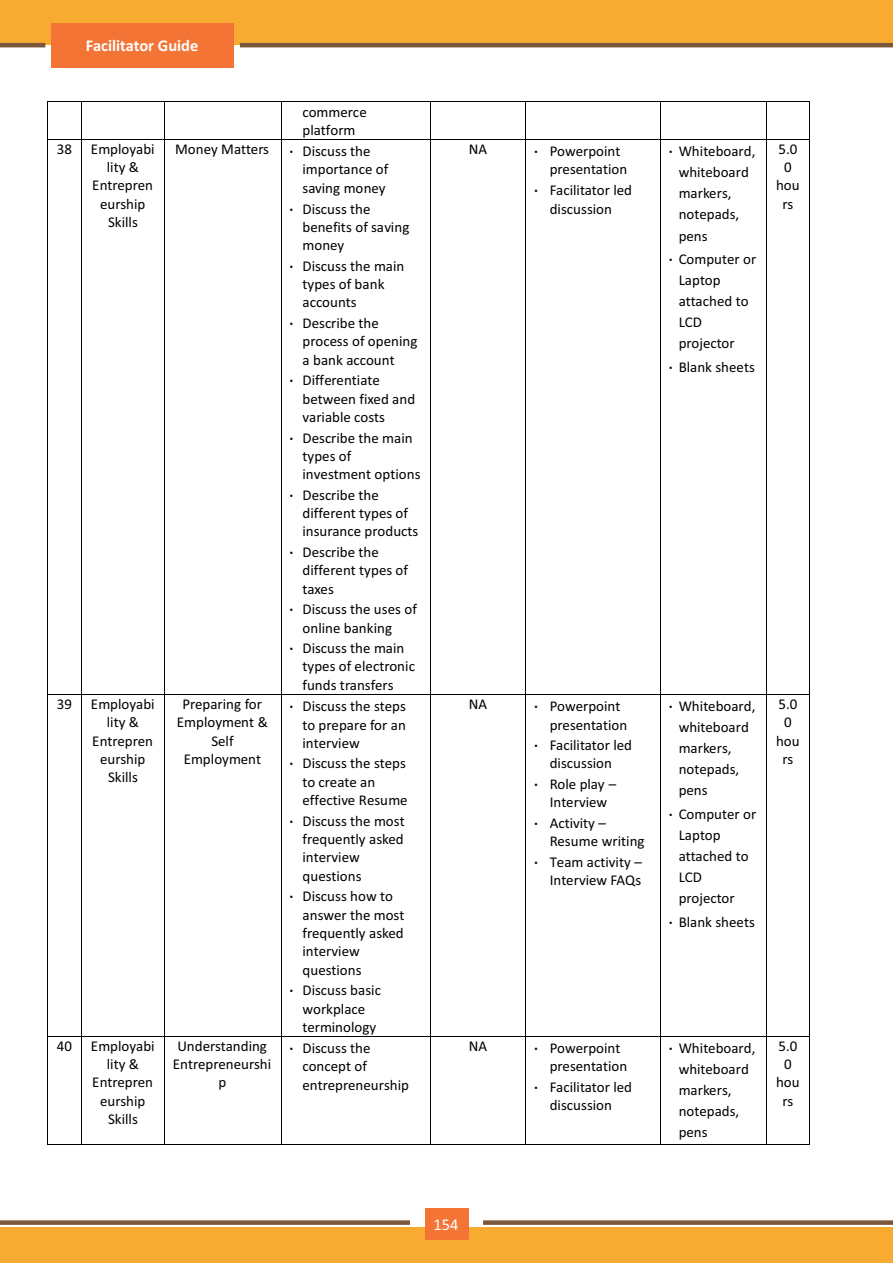
<style>
.page{position:relative;width:893px;height:1263px;background:#fff}
.page>*{position:absolute;margin:0;border:0;box-sizing:border-box;transform-origin:0 0}
.t1{font:700 16.5px "Calibri";color:#fefefe}
.t2{font:16.5px "Calibri";color:#fefefe}
.t3{font:15px/18.3px "Calibri";color:#000}
</style>
<div class="page">
<hr style="left:48px;top:102px;width:33px;height:1px;background:#000">
<hr style="left:82px;top:102px;width:82px;height:1px;background:#000">
<hr style="left:164px;top:102px;width:117px;height:1px;background:#000">
<hr style="left:281px;top:102px;width:149px;height:1px;background:#000">
<hr style="left:430px;top:102px;width:95px;height:1px;background:#000">
<hr style="left:526px;top:102px;width:134px;height:1px;background:#000">
<hr style="left:661px;top:102px;width:105px;height:1px;background:#000">
<hr style="left:767px;top:102px;width:42px;height:1px;background:#000">
<hr style="left:47px;top:102px;width:1px;height:37px;background:#000">
<hr style="left:81px;top:102px;width:1px;height:37px;background:#000">
<hr style="left:164px;top:102px;width:1px;height:37px;background:#000">
<hr style="left:281px;top:102px;width:1px;height:37px;background:#000">
<hr style="left:430px;top:102px;width:1px;height:37px;background:#000">
<hr style="left:525px;top:102px;width:1px;height:37px;background:#000">
<hr style="left:660px;top:102px;width:1px;height:37px;background:#000">
<hr style="left:766px;top:102px;width:1px;height:37px;background:#000">
<hr style="left:809px;top:102px;width:1px;height:37px;background:#000">
<hr style="left:48px;top:139px;width:33px;height:1px;background:#000">
<hr style="left:82px;top:139px;width:82px;height:1px;background:#000">
<hr style="left:164px;top:139px;width:117px;height:1px;background:#000">
<hr style="left:281px;top:139px;width:149px;height:1px;background:#000">
<hr style="left:430px;top:139px;width:95px;height:1px;background:#000">
<hr style="left:526px;top:139px;width:134px;height:1px;background:#000">
<hr style="left:661px;top:139px;width:105px;height:1px;background:#000">
<hr style="left:767px;top:139px;width:42px;height:1px;background:#000">
<hr style="left:47px;top:140px;width:1px;height:554px;background:#000">
<hr style="left:81px;top:140px;width:1px;height:554px;background:#000">
<hr style="left:164px;top:140px;width:1px;height:554px;background:#000">
<hr style="left:281px;top:140px;width:1px;height:554px;background:#000">
<hr style="left:430px;top:140px;width:1px;height:554px;background:#000">
<hr style="left:525px;top:140px;width:1px;height:554px;background:#000">
<hr style="left:660px;top:140px;width:1px;height:554px;background:#000">
<hr style="left:766px;top:140px;width:1px;height:554px;background:#000">
<hr style="left:809px;top:140px;width:1px;height:554px;background:#000">
<hr style="left:48px;top:694px;width:33px;height:1px;background:#000">
<hr style="left:82px;top:694px;width:82px;height:1px;background:#000">
<hr style="left:164px;top:694px;width:117px;height:1px;background:#000">
<hr style="left:281px;top:694px;width:149px;height:1px;background:#000">
<hr style="left:430px;top:694px;width:95px;height:1px;background:#000">
<hr style="left:526px;top:694px;width:134px;height:1px;background:#000">
<hr style="left:661px;top:694px;width:105px;height:1px;background:#000">
<hr style="left:767px;top:694px;width:42px;height:1px;background:#000">
<hr style="left:47px;top:695px;width:1px;height:341px;background:#000">
<hr style="left:81px;top:695px;width:1px;height:341px;background:#000">
<hr style="left:164px;top:695px;width:1px;height:341px;background:#000">
<hr style="left:281px;top:695px;width:1px;height:341px;background:#000">
<hr style="left:430px;top:695px;width:1px;height:341px;background:#000">
<hr style="left:525px;top:695px;width:1px;height:341px;background:#000">
<hr style="left:660px;top:695px;width:1px;height:341px;background:#000">
<hr style="left:766px;top:695px;width:1px;height:341px;background:#000">
<hr style="left:809px;top:695px;width:1px;height:341px;background:#000">
<hr style="left:48px;top:1036px;width:33px;height:1px;background:#000">
<hr style="left:82px;top:1036px;width:82px;height:1px;background:#000">
<hr style="left:164px;top:1036px;width:117px;height:1px;background:#000">
<hr style="left:281px;top:1036px;width:149px;height:1px;background:#000">
<hr style="left:430px;top:1036px;width:95px;height:1px;background:#000">
<hr style="left:526px;top:1036px;width:134px;height:1px;background:#000">
<hr style="left:661px;top:1036px;width:105px;height:1px;background:#000">
<hr style="left:767px;top:1036px;width:42px;height:1px;background:#000">
<hr style="left:47px;top:1036px;width:1px;height:108px;background:#000">
<hr style="left:48px;top:1144px;width:33px;height:1px;background:#000">
<hr style="left:81px;top:1036px;width:1px;height:108px;background:#000">
<hr style="left:82px;top:1144px;width:82px;height:1px;background:#000">
<hr style="left:164px;top:1036px;width:1px;height:108px;background:#000">
<hr style="left:164px;top:1144px;width:117px;height:1px;background:#000">
<hr style="left:281px;top:1036px;width:1px;height:108px;background:#000">
<hr style="left:281px;top:1144px;width:149px;height:1px;background:#000">
<hr style="left:430px;top:1036px;width:1px;height:108px;background:#000">
<hr style="left:430px;top:1144px;width:95px;height:1px;background:#000">
<hr style="left:525px;top:1036px;width:1px;height:108px;background:#000">
<hr style="left:526px;top:1144px;width:134px;height:1px;background:#000">
<hr style="left:660px;top:1036px;width:1px;height:108px;background:#000">
<hr style="left:661px;top:1144px;width:105px;height:1px;background:#000">
<hr style="left:766px;top:1036px;width:1px;height:108px;background:#000">
<hr style="left:767px;top:1144px;width:42px;height:1px;background:#000">
<hr style="left:809px;top:1036px;width:1px;height:108px;background:#000">
<div style="left:0;top:0;width:893px;height:45px;background:#f7ac31"></div>
<hr style="left:0;top:43px;width:45px;height:4px;background:#7a563a">
<hr style="left:240px;top:43px;width:653px;height:4px;background:#7a563a">
<div style="left:51px;top:23px;width:183px;height:44px;background:#f37435"></div>
<div style="left:0;top:1227px;width:893px;height:36px;background:#f7ac31"></div>
<div style="left:0;top:1220px;width:410px;height:5px;background:#7a563a"></div>
<div style="left:483px;top:1220px;width:410px;height:5px;background:#7a563a"></div>
<div style="left:425px;top:1209px;width:43px;height:31px;background:#f37435"></div>
<p class="t1" style="left:86px;top:38px;width:114px">Facilitator Guide</p>
<p class="t3" style="left:303px;top:104px;width:66px">commerce platform</p>
<p class="t3" style="left:57px;top:141px;width:17px">38</p>
<p class="t3" style="left:91px;top:141px;width:65px;text-align:center">Employabi lity &amp;<br>Entrepren eurship<br>Skills</p>
<p class="t3" style="left:175px;top:141px;width:96px">Money Matters</p>
<p class="t3" style="left:303px;top:143px;width:87px">Discuss the importance of saving money</p>
<p class="t3" style="left:303px;top:201px;width:108px">Discuss the benefits of saving money</p>
<p class="t3" style="left:303px;top:258px;width:103px">Discuss the main types of bank accounts</p>
<p class="t3" style="left:303px;top:315px;width:116px">Describe the process of opening a bank account</p>
<p class="t3" style="left:303px;top:372px;width:114px">Differentiate between fixed and variable costs</p>
<p class="t3" style="left:303px;top:430px;width:120px">Describe the main types of investment options</p>
<p class="t3" style="left:303px;top:487px;width:117px">Describe the different types of insurance products</p>
<p class="t3" style="left:303px;top:544px;width:107px">Describe the different types of taxes</p>
<p class="t3" style="left:303px;top:601px;width:116px">Discuss the uses of online banking</p>
<p class="t3" style="left:303px;top:640px;width:114px">Discuss the main types of electronic funds transfers</p>
<p class="t3" style="left:57px;top:696px;width:17px">39</p>
<p class="t3" style="left:91px;top:696px;width:65px;text-align:center">Employabi lity &amp;<br>Entrepren eurship<br>Skills</p>
<p class="t3" style="left:177px;top:696px;width:93px;text-align:center">Preparing for<br>Employment &amp;<br>Self<br>Employment</p>
<p class="t3" style="left:303px;top:698px;width:105px;text-align:justify">Discuss the steps to prepare for an interview</p>
<p class="t3" style="left:303px;top:755px;width:107px">Discuss the steps to create an effective Resume</p>
<p class="t3" style="left:303px;top:813px;width:104px">Discuss the most frequently asked interview questions</p>
<p class="t3" style="left:303px;top:888px;width:103px">Discuss how to answer the most frequently asked interview questions</p>
<p class="t3" style="left:303px;top:982px;width:80px">Discuss basic workplace terminology</p>
<p class="t3" style="left:469px;top:141px;width:20px">NA</p>
<p class="t3" style="left:550px;top:143px;width:79px">Powerpoint presentation</p>
<p class="t3" style="left:550px;top:182px;width:84px">Facilitator led discussion</p>
<p class="t3" style="left:469px;top:696px;width:20px">NA</p>
<p class="t3" style="left:550px;top:698px;width:79px">Powerpoint presentation</p>
<p class="t3" style="left:550px;top:737px;width:84px">Facilitator led discussion</p>
<p class="t3" style="left:550px;top:776px;width:68px">Role play –<br>Interview</p>
<p class="t3" style="left:550px;top:815px;width:96px">Activity –<br>Resume writing</p>
<p class="t3" style="left:550px;top:854px;width:94px">Team activity –<br>Interview FAQs</p>
<p class="t3" style="left:57px;top:1038px;width:17px">40</p>
<p class="t3" style="left:91px;top:1038px;width:65px;text-align:center">Employabi lity &amp;<br>Entrepren eurship<br>Skills</p>
<p class="t3" style="left:173px;top:1038px;width:100px;text-align:center">Understanding<br>Entrepreneurshi p</p>
<p class="t3" style="left:303px;top:1040px;width:108px">Discuss the concept of entrepreneurship</p>
<p class="t3" style="left:469px;top:1038px;width:20px">NA</p>
<p class="t3" style="left:550px;top:1040px;width:79px">Powerpoint presentation</p>
<p class="t3" style="left:550px;top:1079px;width:84px">Facilitator led discussion</p>
<p class="t2" style="left:434px;top:1217px;width:27px">154</p>
<p class="t3" style="left:679px;top:142px;width:78px;line-height:21px">Whiteboard, whiteboard markers, notepads, pens</p>
<p class="t3" style="left:679px;top:250px;width:79px;line-height:21px">Computer or<br>Laptop attached to<br>LCD projector</p>
<p class="t3" style="left:679px;top:359px;width:78px">Blank sheets</p>
<p class="t3" style="left:776px;top:141px;width:25px;text-align:center">5.0<br>0 hou rs</p>
<p class="t3" style="left:679px;top:697px;width:78px;line-height:21px">Whiteboard, whiteboard markers, notepads, pens</p>
<p class="t3" style="left:679px;top:804px;width:79px;line-height:21px">Computer or<br>Laptop attached to<br>LCD projector</p>
<p class="t3" style="left:679px;top:914px;width:78px">Blank sheets</p>
<p class="t3" style="left:776px;top:696px;width:25px;text-align:center">5.0<br>0 hou rs</p>
<p class="t3" style="left:679px;top:1039px;width:78px;line-height:21px">Whiteboard, whiteboard markers, notepads, pens</p>
<p class="t3" style="left:776px;top:1038px;width:25px;text-align:center">5.0<br>0 hou rs</p>
</div>
